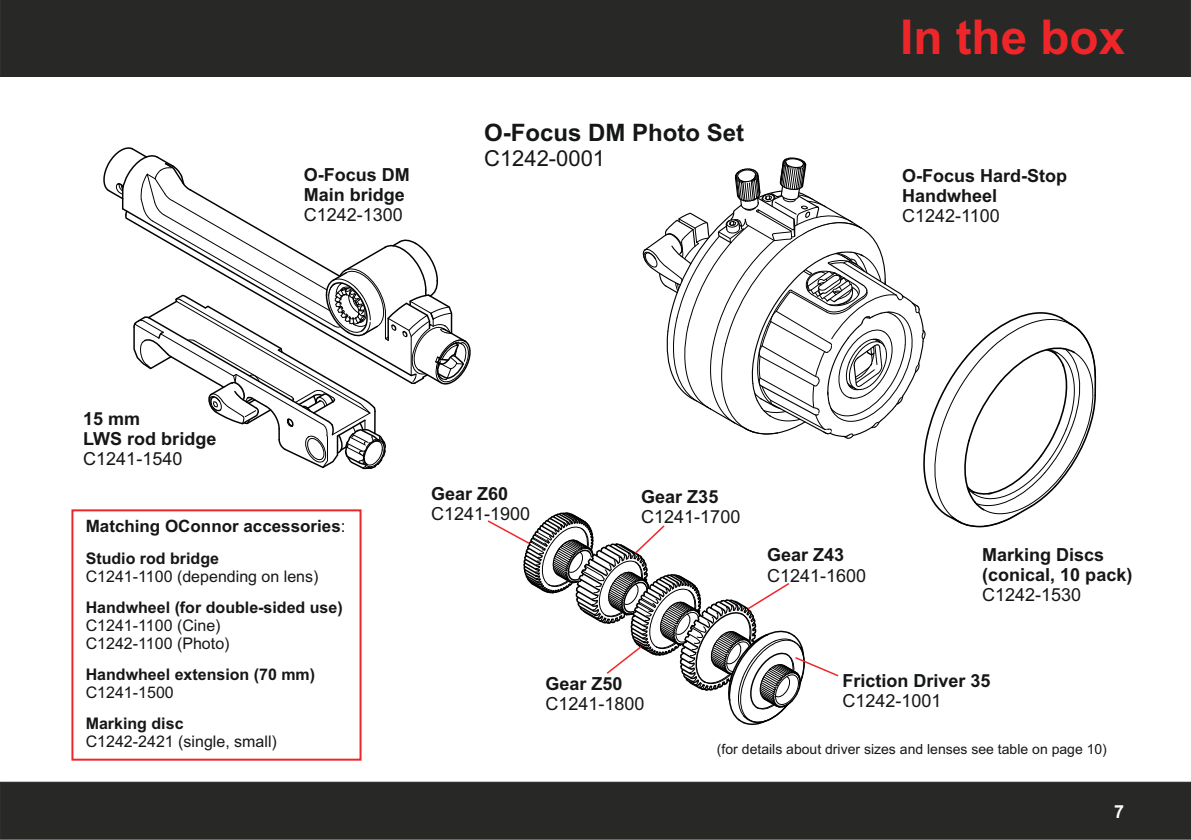
<style>
.page{position:relative;width:1191px;height:840px;background:#fff}
.page>*{position:absolute;margin:0;border:0;box-sizing:border-box;transform-origin:0 0}
.t1{font:700 48px "Arial";color:#ef2629}
.t2{font:700 24px "Arial";color:#151616}
.t3{font:22px "Arial";color:#151616}
.t4{font:700 18px/20.2px "Arial";color:#151616}
.t5{font:18px "Arial";color:#151616}
.t6{font:700 18px "Arial";color:#fff}
.t7{font:700 17px "Arial";color:#151616}
.t8{font:16px/17.8px "Arial";color:#151616}
.t9{font:700 16px "Arial";color:#151616}
.t10{font:14px "Arial";color:#151616}
.s1{font-weight:400}
</style>
<div class="page">
<div style="left:0;top:781px;width:1191px;height:58px;background:#282827"></div>
<div style="left:0;top:0;width:1191px;height:77px;background:#282827"></div>
<svg style="left:103px;top:147px;width:368px;height:323px"></svg>
<svg style="left:124px;top:213px;width:289px;height:172px"></svg>
<div style="left:71px;top:509px;width:290px;height:251px;border:2px solid #ef2629"></div>
<svg style="left:487px;top:157px;width:610px;height:568px"></svg>
<p class="t4" style="left:304px;top:166px;width:108px">O-Focus DM<br>Main bridge</p>
<p class="t5" style="left:304px;top:208px;width:101px">C1242-1300</p>
<h2 class="t2" style="left:484px;top:123px;width:262px">O-Focus DM Photo Set</h2>
<p class="t3" style="left:484px;top:150px;width:123px">C1242-0001</p>
<h1 class="t1" style="left:900px;top:19px;width:226px">In the box</h1>
<p class="t4" style="left:902px;top:167px;width:167px">O-Focus Hard-Stop<br>Handwheel</p>
<p class="t5" style="left:902px;top:209px;width:99px">C1242-1100</p>
<p class="t4" style="left:83px;top:409px;width:135px">15 mm<br>LWS rod bridge</p>
<p class="t5" style="left:83px;top:451px;width:101px">C1241-1540</p>
<p class="t7" style="left:86px;top:519px;width:261px">Matching OConnor accessories<span class="s1">:</span></p>
<p class="t9" style="left:86px;top:551px;width:135px">Studio rod bridge</p>
<p class="t8" style="left:86px;top:568px;width:234px">C1241-1100 (depending on lens)</p>
<p class="t9" style="left:86px;top:601px;width:258px">Handwheel (for double-sided use)</p>
<p class="t8" style="left:86px;top:617px;width:145px">C1241-1100 (Cine)<br>C1242-1100 (Photo)</p>
<p class="t9" style="left:86px;top:668px;width:231px">Handwheel extension (70 mm)</p>
<p class="t8" style="left:86px;top:684px;width:90px">C1241-1500</p>
<p class="t9" style="left:86px;top:717px;width:99px">Marking disc</p>
<p class="t8" style="left:86px;top:733px;width:193px">C1242-2421 (single, small)</p>
<p class="t4" style="left:431px;top:485px;width:79px">Gear Z60</p>
<p class="t5" style="left:431px;top:507px;width:101px">C1241-1900</p>
<p class="t4" style="left:641px;top:488px;width:79px">Gear Z35</p>
<p class="t5" style="left:641px;top:509px;width:101px">C1241-1700</p>
<p class="t4" style="left:767px;top:546px;width:79px">Gear Z43</p>
<p class="t5" style="left:767px;top:568px;width:101px">C1241-1600</p>
<p class="t4" style="left:982px;top:546px;width:152px">Marking Discs (conical, 10 pack)</p>
<p class="t5" style="left:982px;top:588px;width:101px">C1242-1530</p>
<p class="t4" style="left:545px;top:675px;width:79px">Gear Z50</p>
<p class="t5" style="left:545px;top:697px;width:101px">C1241-1800</p>
<p class="t4" style="left:842px;top:671px;width:150px">Friction Driver 35</p>
<p class="t5" style="left:842px;top:693px;width:101px">C1242-1001</p>
<p class="t10" style="left:717px;top:743px;width:391px">(for details about driver sizes and lenses see table on page 10)</p>
<p class="t6" style="left:1114px;top:804px;width:12px">7</p>
</div>
